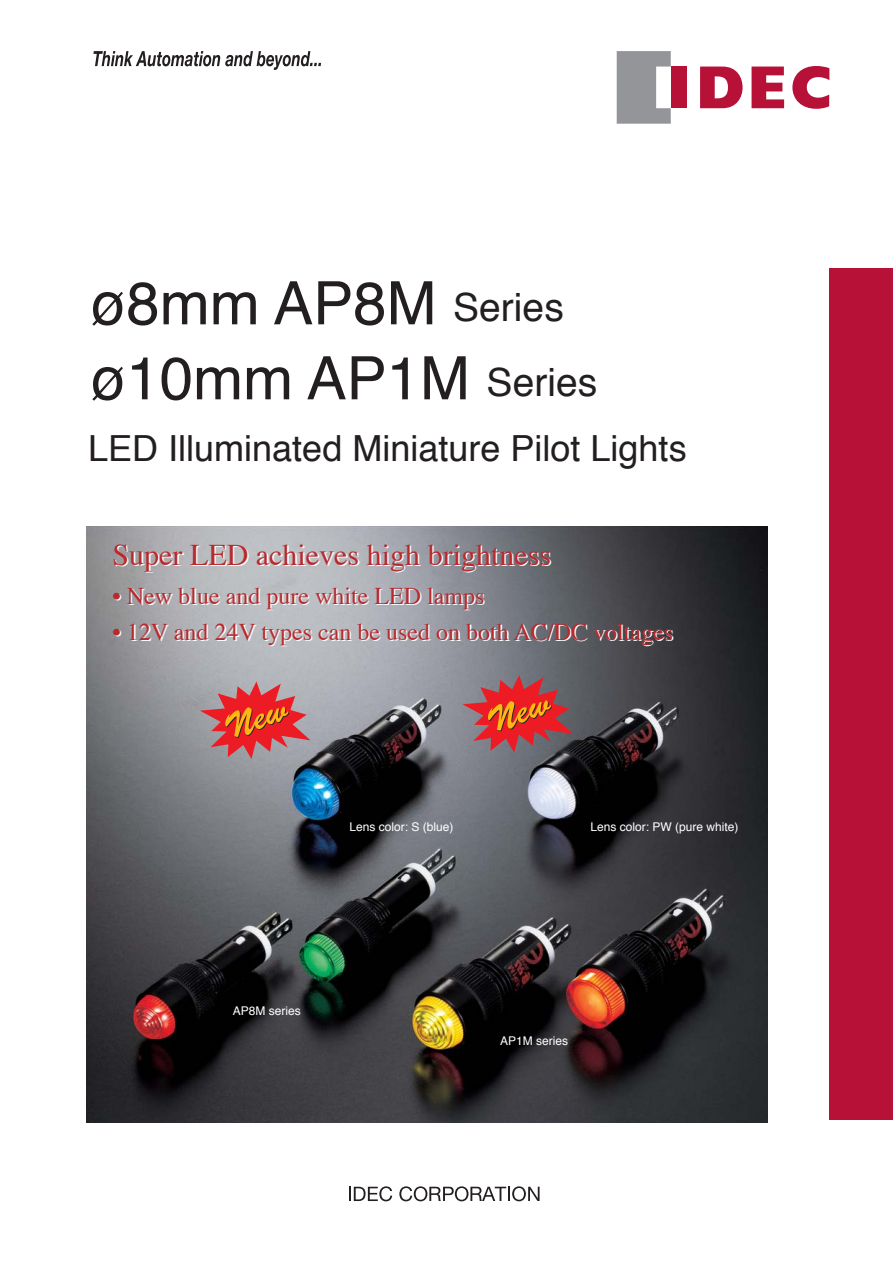
<style>
.page{position:relative;width:893px;height:1263px;background:#fff}
.page>*{position:absolute;margin:0;border:0;box-sizing:border-box;transform-origin:0 0}
.t1{font:60px/75px "Helvetica";color:#231f20}
.t2{font:36px "Helvetica";color:#231f20}
.t3{font:30px "Times";color:#b72a2e}
.t4{font:24px "Times";color:#b72a2e}
.t5{font:12px "Helvetica";color:#fff}
.s1{font-size:39px}
</style>
<div class="page">
<svg style="left:349px;top:1186px;width:43px;height:15px"></svg>
<svg style="left:399px;top:1186px;width:140px;height:15px"></svg>
<svg style="left:616px;top:51px;width:54px;height:73px;background:#a4a6a8"></svg>
<svg style="left:700px;top:67px;width:42px;height:41px"></svg>
<svg style="left:751px;top:67px;width:33px;height:41px"></svg>
<div style="left:670px;top:67px;width:16px;height:41px;background:#b71137"></div>
<svg style="left:792px;top:66px;width:37px;height:43px"></svg>
<div style="left:829px;top:269px;width:63px;height:851px;background:#b71137"></div>
<svg style="left:93px;top:51px;width:228px;height:19px"></svg>
<img style="left:86px;top:526px;width:681px;height:597px">
<svg style="left:200px;top:681px;width:110px;height:78px;background:#c46d68"></svg>
<svg style="left:462px;top:675px;width:111px;height:78px;background:#ab5550"></svg>
<h1 class="t1" style="left:90px;top:271px;width:509px">ø8mm AP8M <span class="s1">Series </span>ø10mm AP1M <span class="s1">Series</span></h1>
<h2 class="t2" style="left:88px;top:433px;width:600px">LED Illuminated Miniature Pilot Lights</h2>
<p class="t3" style="left:113px;top:543px;width:440px">Super LED achieves high brightness</p>
<p class="t4" style="left:113px;top:586px;width:373px">• New blue and pure white LED lamps</p>
<p class="t4" style="left:113px;top:622px;width:562px">• 12V and 24V types can be used on both AC/DC voltages</p>
<p class="t5" style="left:349px;top:822px;width:106px">Lens color: S (blue)</p>
<p class="t5" style="left:590px;top:822px;width:150px">Lens color: PW (pure white)</p>
<p class="t5" style="left:233px;top:1006px;width:70px">AP8M series</p>
<p class="t5" style="left:500px;top:1036px;width:70px">AP1M series</p>
</div>
